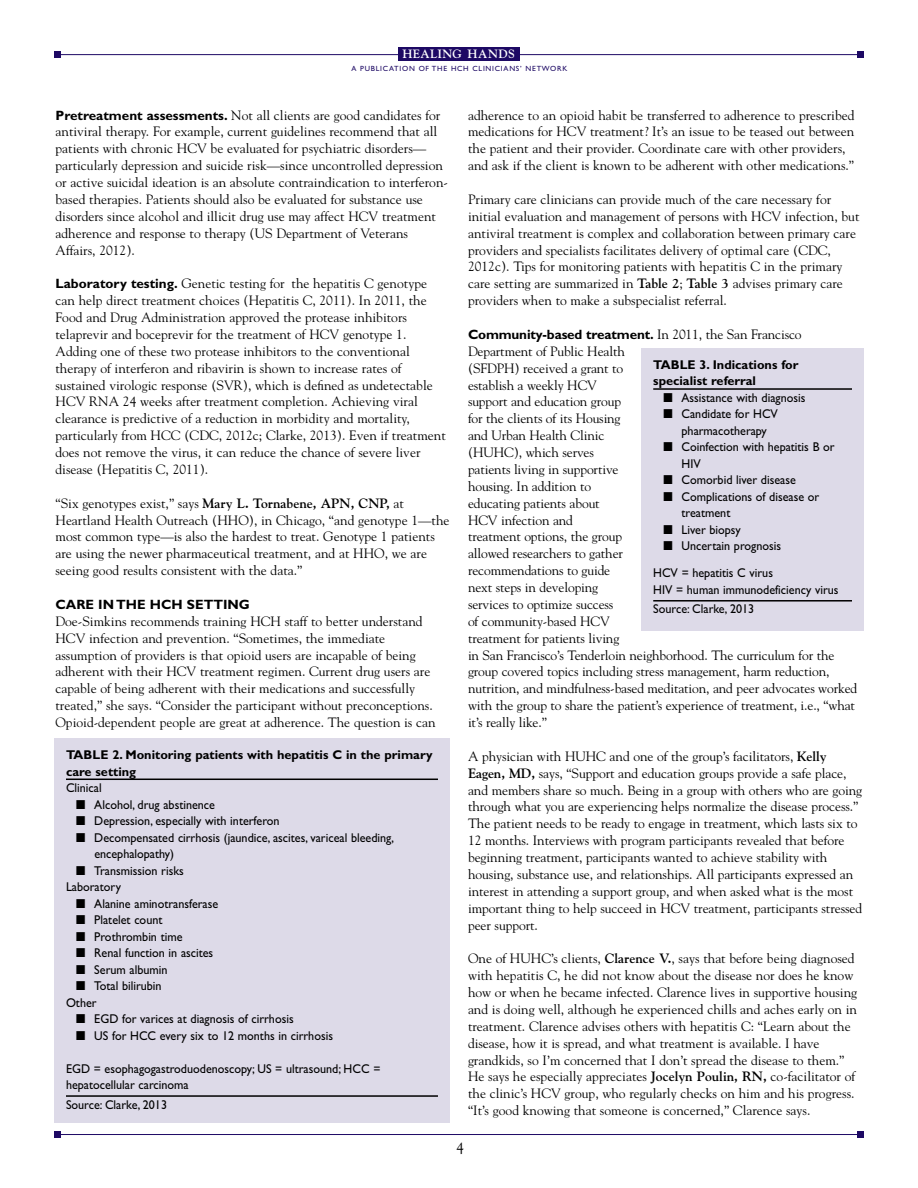
<style>
.page{position:relative;width:918px;height:1188px;background:#fff}
.page>*{position:absolute;margin:0;border:0;box-sizing:border-box;transform-origin:0 0}
.t1{font:15px "Goudy";color:#000}
.t2{font:13.5px/16.8px "Goudy";color:#000}
.t3{font:700 13.5px "Gill Sans";letter-spacing:-.01em;color:#000}
.t4{font:12.75px/16.5px "Gill Sans";color:#000;scale:.95 1}
.t5{font:700 12.75px/16.5px "Gill Sans";color:#000}
.t6{font:700 12px "Goudy";letter-spacing:.03em;color:#fff}
.t7{font:7.5px "Gill Sans";letter-spacing:.1em;color:#1d0964}
.s1{font-family:"Gill Sans";font-weight:700}
.s2{font-weight:700}
.s3{font-family:"Goudy";font-weight:400}
</style>
<div class="page">
<div style="left:54px;top:738px;width:396px;height:385px;background:#dddae8"></div>
<hr style="left:66px;top:779px;width:372px;height:1px;background:#000">
<hr style="left:66px;top:1095px;width:372px;height:2px;background:#000">
<div style="left:641px;top:348px;width:223px;height:283px;background:#dddae8"></div>
<hr style="left:653px;top:388px;width:199px;height:2px;background:#000">
<hr style="left:653px;top:600px;width:199px;height:2px;background:#000">
<hr style="left:54px;top:1134px;width:810px;height:1px;background:#1d0964">
<div style="left:857px;top:1131px;width:7px;height:7px;background:#1d0964"></div>
<div style="left:54px;top:1131px;width:7px;height:7px;background:#1d0964"></div>
<hr style="left:54px;top:54px;width:810px;height:1px;background:#1d0964">
<div style="left:857px;top:51px;width:7px;height:7px;background:#1d0964"></div>
<div style="left:54px;top:51px;width:7px;height:7px;background:#1d0964"></div>
<div style="left:398px;top:47px;width:122px;height:14px;background:#1d0964"></div>
<p class="t6" style="left:403px;top:47px;width:114px">HEALING HANDS</p>
<p class="t7" style="left:351px;top:64px;width:217px">A PUBLICATION OF THE HCH CLINICIANS’ NETWORK</p>
<p class="t2" style="left:56px;top:106px;width:394px"><span class="s1">Pretreatment assessments.</span> Not all clients are good candidates for antiviral therapy. For example, current guidelines recommend that all patients with chronic HCV be evaluated for psychiatric disorders— particularly depression and suicide risk—since uncontrolled depression or active suicidal ideation is an absolute contraindication to interferon&shy;based therapies. Patients should also be evaluated for substance use disorders since alcohol and illicit drug use may affect HCV treatment adherence and response to therapy (US Department of Veterans Affairs, 2012).</p>
<p class="t2" style="left:55px;top:275px;width:392px"><span class="s1">Laboratory testing.</span> Genetic testing for the hepatitis C genotype can help direct treatment choices (Hepatitis C, 2011). In 2011, the Food and Drug Administration approved the protease inhibitors telaprevir and boceprevir for the treatment of HCV genotype 1.<br>Adding one of these two protease inhibitors to the conventional therapy of interferon and ribavirin is shown to increase rates of sustained virologic response (SVR), which is defined as undetectable HCV RNA 24 weeks after treatment completion. Achieving viral clearance is predictive of a reduction in morbidity and mortality, particularly from HCC (CDC, 2012c; Clarke, 2013). Even if treatment does not remove the virus, it can reduce the chance of severe liver disease (Hepatitis C, 2011).</p>
<p class="t2" style="left:55px;top:495px;width:396px">“Six genotypes exist,” says <span class="s2">Mary L. Tornabene, APN, CNP,</span> at Heartland Health Outreach (HHO), in Chicago, “and genotype 1—the most common type—is also the hardest to treat. Genotype 1 patients are using the newer pharmaceutical treatment, and at HHO, we are seeing good results consistent with the data.”</p>
<p class="t3" style="left:55px;top:599px;width:196px">CARE IN THE HCH SETTING</p>
<p class="t2" style="left:55px;top:613px;width:382px">Doe-Simkins recommends training HCH staff to better understand HCV infection and prevention. “Sometimes, the immediate assumption of providers is that opioid users are incapable of being adherent with their HCV treatment regimen. Current drug users are capable of being adherent with their medications and successfully treated,” she says. “Consider the participant without preconceptions.<br>Opioid-dependent people are great at adherence. The question is can</p>
<p class="t5" style="left:66px;top:748px;width:368px">TABLE 2. Monitoring patients with hepatitis C in the primary care setting</p>
<p class="t4" style="left:66px;top:779px;width:39px">Clinical</p>
<p class="t4" style="left:76px;top:796px;width:148px">■ Alcohol, drug abstinence</p>
<p class="t4" style="left:76px;top:812px;width:216px">■ Depression, especially with interferon</p>
<p class="t4" style="left:94px;top:829px;width:317px;text-indent:-18px">■ Decompensated cirrhosis (jaundice, ascites, variceal bleeding, encephalopathy)</p>
<p class="t4" style="left:66px;top:862px;width:126px;text-indent:10px">■ Transmission risks<br>Laboratory</p>
<p class="t4" style="left:76px;top:895px;width:151px">■ Alanine aminotransferase</p>
<p class="t4" style="left:76px;top:911px;width:92px">■ Platelet count</p>
<p class="t4" style="left:76px;top:928px;width:114px">■ Prothrombin time</p>
<p class="t4" style="left:76px;top:944px;width:146px">■ Renal function in ascites</p>
<p class="t4" style="left:76px;top:961px;width:98px">■ Serum albumin</p>
<p class="t4" style="left:66px;top:977px;width:102px;text-indent:10px">■ Total bilirubin<br>Other</p>
<p class="t4" style="left:76px;top:1010px;width:231px">■ EGD for varices at diagnosis of cirrhosis</p>
<p class="t4" style="left:76px;top:1027px;width:272px">■ US for HCC every six to 12 months in cirrhosis</p>
<p class="t4" style="left:66px;top:1060px;width:332px">EGD = esophagogastroduodenoscopy; US = ultrasound; HCC = hepatocellular carcinoma</p>
<p class="t4" style="left:66px;top:1096px;width:108px">Source: Clarke, 2013</p>
<p class="t2" style="left:468px;top:106px;width:388px">adherence to an opioid habit be transferred to adherence to prescribed medications for HCV treatment? It’s an issue to be teased out between the patient and their provider. Coordinate care with other providers, and ask if the client is known to be adherent with other medications.”</p>
<p class="t2" style="left:468px;top:191px;width:393px">Primary care clinicians can provide much of the care necessary for initial evaluation and management of persons with HCV infection, but antiviral treatment is complex and collaboration between primary care providers and specialists facilitates delivery of optimal care (CDC, 2012c). Tips for monitoring patients with hepatitis C in the primary care setting are summarized in <span class="s2">Table 2</span>; <span class="s2">Table 3</span> advises primary care providers when to make a subspecialist referral.</p>
<p class="t3" style="left:468px;top:329px;width:335px">Community-based treatment. <span class="s3">In 2011, the San Francisco</span></p>
<p class="t2" style="left:468px;top:343px;width:391px">Department of Public Health<br>(SFDPH) received a grant to<br>establish a weekly HCV<br>support and education group<br>for the clients of its Housing<br>and Urban Health Clinic<br>(HUHC), which serves<br>patients living in supportive<br>housing. In addition to<br>educating patients about<br>HCV infection and<br>treatment options, the group<br>allowed researchers to gather<br>recommendations to guide<br>next steps in developing<br>services to optimize success<br>of community-based HCV<br>treatment for patients living<br>in San Francisco’s Tenderloin neighborhood. The curriculum for the group covered topics including stress management, harm reduction, nutrition, and mindfulness-based meditation, and peer advocates worked with the group to share the patient’s experience of treatment, i.e., “what it’s really like.”</p>
<p class="t2" style="left:468px;top:748px;width:396px">A physician with HUHC and one of the group’s facilitators, <span class="s2">Kelly Eagen, MD,</span> says, “Support and education groups provide a safe place, and members share so much. Being in a group with others who are going through what you are experiencing helps normalize the disease process.” The patient needs to be ready to engage in treatment, which lasts six to 12 months. Interviews with program participants revealed that before beginning treatment, participants wanted to achieve stability with housing, substance use, and relationships. All participants expressed an interest in attending a support group, and when asked what is the most important thing to help succeed in HCV treatment, participants stressed peer support.</p>
<p class="t2" style="left:468px;top:950px;width:391px">One of HUHC’s clients, <span class="s2">Clarence V.</span>, says that before being diagnosed with hepatitis C, he did not know about the disease nor does he know how or when he became infected. Clarence lives in supportive housing and is doing well, although he experienced chills and aches early on in treatment. Clarence advises others with hepatitis C: “Learn about the disease, how it is spread, and what treatment is available. I have grandkids, so I’m concerned that I don’t spread the disease to them.” He says he especially appreciates <span class="s2">Jocelyn Poulin, RN,</span> co-facilitator of the clinic’s HCV group, who regularly checks on him and his progress. “It’s good knowing that someone is concerned,” Clarence says.</p>
<p class="t5" style="left:653px;top:357px;width:147px">TABLE 3. Indications for specialist referral</p>
<p class="t4" style="left:663px;top:389px;width:151px">■ Assistance with diagnosis</p>
<p class="t4" style="left:663px;top:406px;width:122px;text-align:center">■ Candidate for HCV pharmacotherapy</p>
<p class="t4" style="left:682px;top:439px;width:163px;text-indent:-18px">■ Coinfection with hepatitis B or<br>HIV</p>
<p class="t4" style="left:663px;top:472px;width:141px">■ Comorbid liver disease</p>
<p class="t4" style="left:682px;top:488px;width:147px;text-indent:-18px">■ Complications of disease or treatment</p>
<p class="t4" style="left:663px;top:521px;width:83px">■ Liver biopsy</p>
<p class="t4" style="left:653px;top:532px;width:136px;line-height:27px;text-indent:10px">■ Uncertain prognosis<br>HCV = hepatitis C virus</p>
<p class="t4" style="left:653px;top:580px;width:197px;line-height:19.5px">HIV = human immunodeficiency virus<br>Source: Clarke, 2013</p>
<p class="t1" style="left:457px;top:1139px;width:9px">4</p>
</div>
